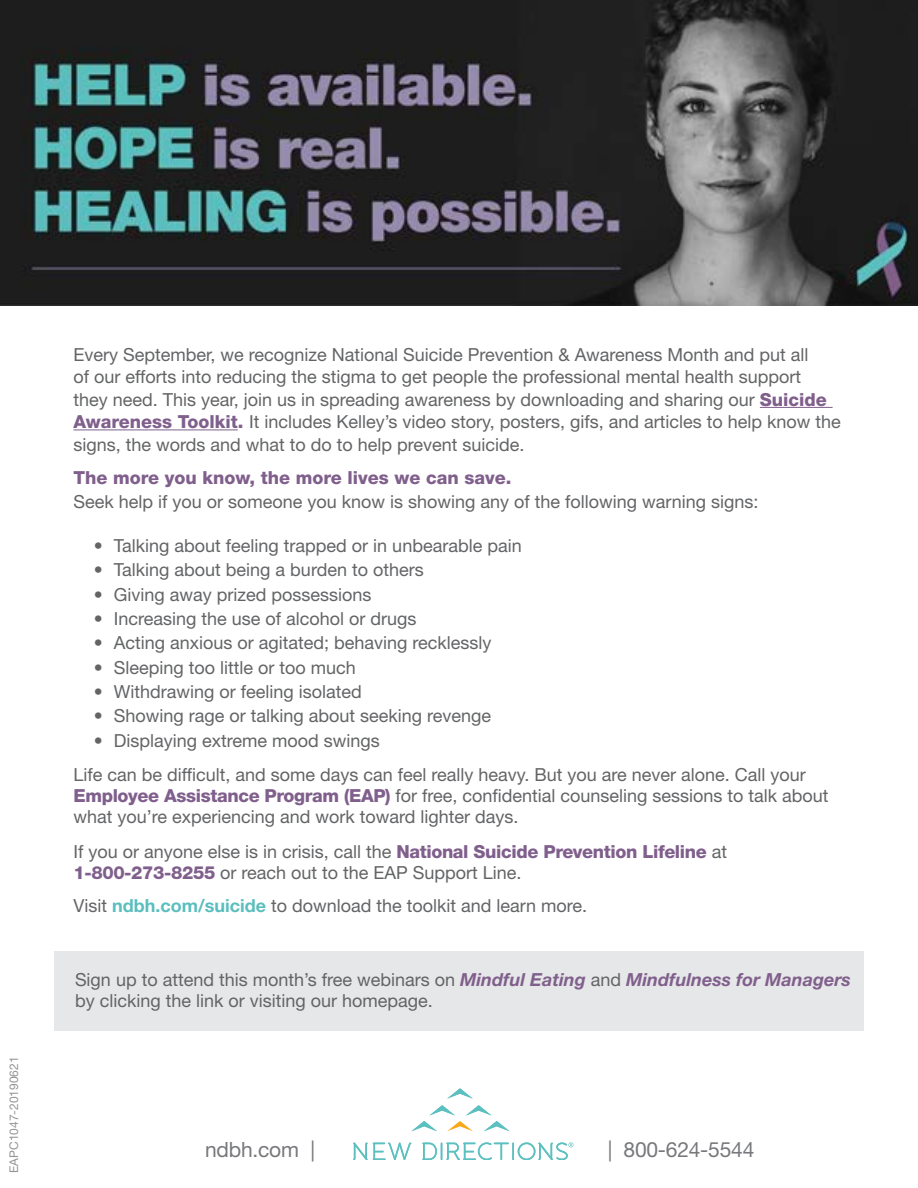
<style>
.page{position:relative;width:918px;height:1188px;background:#fff}
.page>*{position:absolute;margin:0;border:0;box-sizing:border-box;transform-origin:0 0}
.t1{font:21px "Helvetica Neue LT Std";letter-spacing:-.01em;color:#77787b}
.t2{font:18px/22.5px "Helvetica Neue LT Std";color:#636466}
.t3{font:800 18px "Helvetica Neue LT Std";color:#805f8c}
.t4{font:12px "Helvetica Neue LT Std";color:#939598}
.s1{font-weight:800;color:#805f8c}
.s2{font-weight:700;color:#5abebe}
.s3{font-weight:700;font-style:italic;color:#805f8c}
</style>
<div class="page">
<img style="left:0;top:0;width:918px;height:305px">
<hr style="left:760px;top:407px;width:73px;height:1px;background:#805f8c">
<hr style="left:73px;top:429px;width:165px;height:1px;background:#805f8c">
<div style="left:55px;top:952px;width:809px;height:79px;background:#e6e7e8"></div>
<svg style="left:447px;top:1088px;width:26px;height:11px"></svg>
<svg style="left:353px;top:1143px;width:58px;height:17px"></svg>
<svg style="left:411px;top:1105px;width:98px;height:26px"></svg>
<svg style="left:422px;top:1142px;width:151px;height:18px"></svg>
<p class="t4" style="left:7px;top:1173px;width:118px;rotate:-90deg">EAPC1047-20190621</p>
<p class="t2" style="left:73px;top:343px;width:769px">Every September, we recognize National Suicide Prevention &amp; Awareness Month and put all<br>of our efforts into reducing the stigma to get people the professional mental health support<br>they need. This year, join us in spreading awareness by downloading and sharing our <span class="s1">Suicide Awareness Toolkit.</span> It includes Kelley’s video story, posters, gifs, and articles to help know the signs, the words and what to do to help prevent suicide.</p>
<p class="t3" style="left:73px;top:466px;width:440px">The more you know, the more lives we can save.</p>
<p class="t2" style="left:73px;top:490px;width:687px">Seek help if you or someone you know is showing any of the following warning signs:</p>
<p class="t2" style="left:94px;top:534px;width:430px">• Talking about feeling trapped or in unbearable pain</p>
<p class="t2" style="left:94px;top:558px;width:332px">• Talking about being a burden to others</p>
<p class="t2" style="left:94px;top:583px;width:279px">• Giving away prized possessions</p>
<p class="t2" style="left:94px;top:607px;width:324px">• Increasing the use of alcohol or drugs</p>
<p class="t2" style="left:94px;top:631px;width:399px">• Acting anxious or agitated; behaving recklessly</p>
<p class="t2" style="left:94px;top:656px;width:264px">• Sleeping too little or too much</p>
<p class="t2" style="left:94px;top:680px;width:270px">• Withdrawing or feeling isolated</p>
<p class="t2" style="left:94px;top:704px;width:399px">• Showing rage or talking about seeking revenge</p>
<p class="t2" style="left:73px;top:723px;width:734px;line-height:34.5px;text-indent:20px">• Displaying extreme mood swings<br>Life can be difficult, and some days can feel really heavy. But you are never alone. Call your</p>
<p class="t2" style="left:73px;top:785px;width:757px;line-height:21px"><span class="s1">Employee Assistance Program (EAP)</span> for free, confidential counseling sessions to talk about what you’re experiencing and work toward lighter days.</p>
<p class="t2" style="left:73px;top:841px;width:655px;line-height:21px">If you or anyone else is in crisis, call the <span class="s1">National Suicide Prevention Lifeline</span> at<br><span class="s1">1-800-273-8255</span> or reach out to the EAP Support Line.</p>
<p class="t2" style="left:73px;top:894px;width:515px">Visit <span class="s2">ndbh.com/suicide</span> to download the toolkit and learn more.</p>
<p class="t2" style="left:75px;top:968px;width:777px;line-height:21.6px">Sign up to attend this month’s free webinars on <span class="s3">Mindful Eating</span> and <span class="s3">Mindfulness for Managers </span>by clicking the link or visiting our homepage.</p>
<p class="t1" style="left:205px;top:1137px;width:111px">ndbh.com |</p>
<p class="t1" style="left:608px;top:1137px;width:148px">| 800-624-5544</p>
</div>
